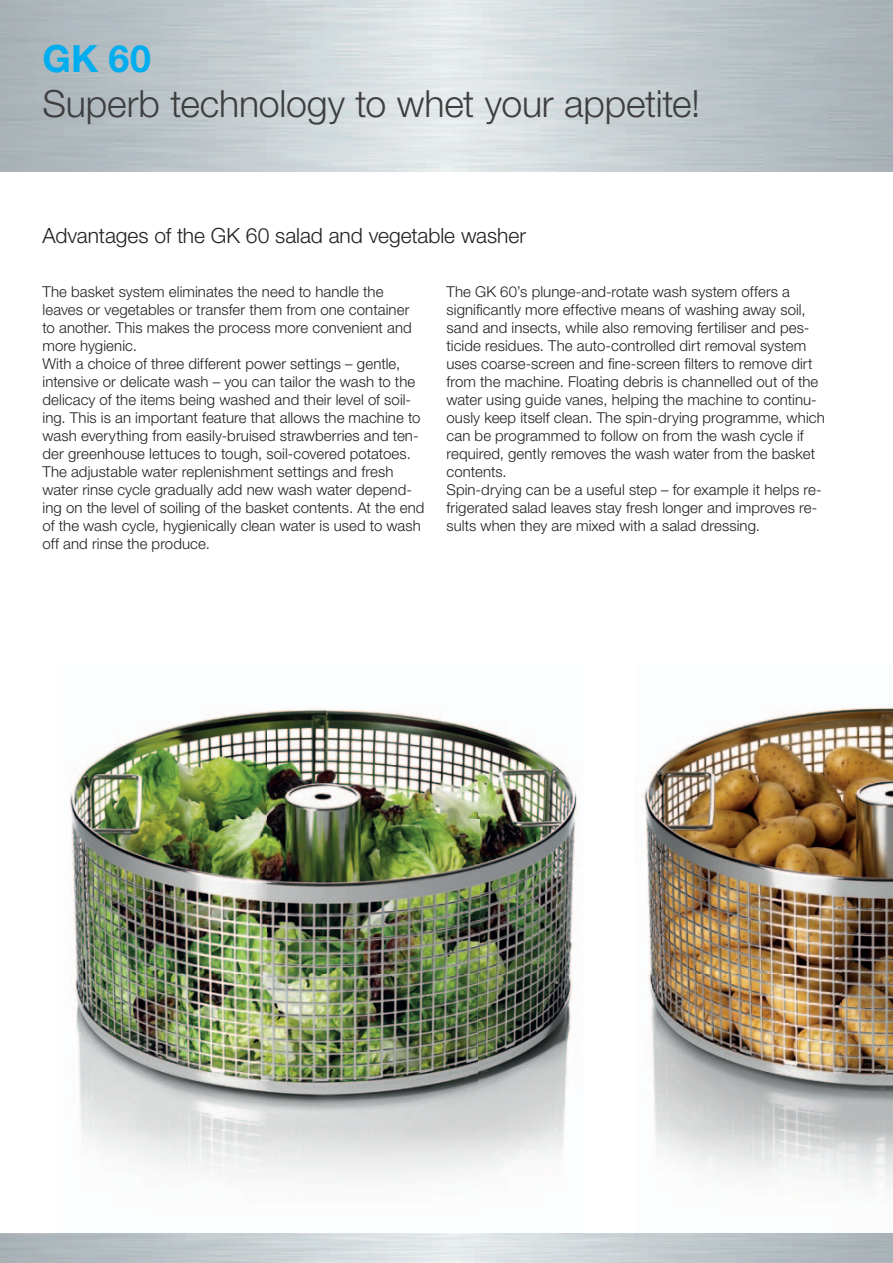
<style>
.page{position:relative;width:893px;height:1263px;background:#fff}
.page>*{position:absolute;margin:0;border:0;box-sizing:border-box;transform-origin:0 0}
.t1{font:300 37.5px "Helvetica Neue LT Pro";letter-spacing:-.005em;color:#3e3e3f}
.t2{font:700 37.5px "Helvetica Neue LT Pro";color:#00aeef}
.t3{font:300 21px "Helvetica Neue LT Pro";color:#231f20}
.t4{font:300 15px/18px "Helvetica Neue LT Pro";letter-spacing:.005em;color:#231f20}
</style>
<div class="page">
<img style="left:57px;top:708px;width:527px;height:555px">
<img style="left:641px;top:707px;width:252px;height:484px">
<h1 class="t2" style="left:43px;top:35px;width:110px">GK 60</h1>
<h1 class="t1" style="left:43px;top:81px;width:659px">Superb technology to whet your appetite!</h1>
<h2 class="t3" style="left:43px;top:223px;width:485px">Advantages of the GK 60 salad and vegetable washer</h2>
<p class="t4" style="left:43px;top:282px;width:383px">The basket system eliminates the need to handle the leaves or vegetables or transfer them from one container to another. This makes the process more convenient and more hygienic.<br>With a choice of three different power settings – gentle, intensive or delicate wash – you can tailor the wash to the delicacy of the items being washed and their level of soil&shy;ing. This is an important feature that allows the machine to wash everything from easily-bruised strawberries and ten&shy;der greenhouse lettuces to tough, soil-covered potatoes.<br>The adjustable water replenishment settings and fresh water rinse cycle gradually add new wash water depend&shy;ing on the level of soiling of the basket contents. At the end of the wash cycle, hygienically clean water is used to wash off and rinse the produce.</p>
<p class="t4" style="left:446px;top:282px;width:380px">The GK 60’s plunge-and-rotate wash system offers a significantly more effective means of washing away soil, sand and insects, while also removing fertiliser and pes&shy;ticide residues. The auto-controlled dirt removal system uses coarse-screen and fine-screen filters to remove dirt from the machine. Floating debris is channelled out of the water using guide vanes, helping the machine to continu&shy;ously keep itself clean. The spin-drying programme, which can be programmed to follow on from the wash cycle if required, gently removes the wash water from the basket contents.<br>Spin-drying can be a useful step – for example it helps re&shy;frigerated salad leaves stay fresh longer and improves re&shy;sults when they are mixed with a salad dressing.</p>
</div>
